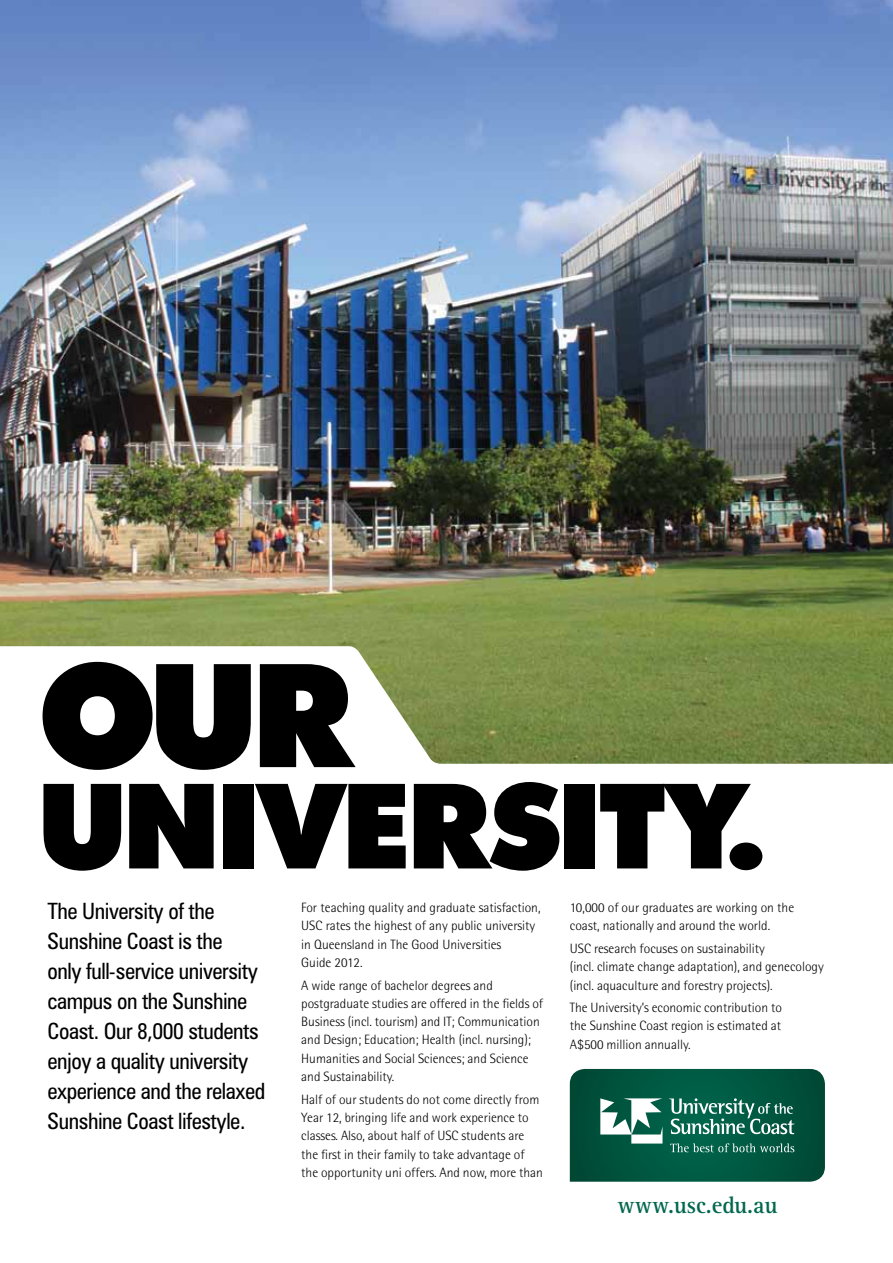
<style>
.page{position:relative;width:893px;height:1263px;background:#fff}
.page>*{position:absolute;margin:0;border:0;box-sizing:border-box;transform-origin:0 0}
.t1{font:900 144px "Futura BT";color:#000}
.t2{font:900 118.2px "Futura BT";letter-spacing:-.035em;color:#000}
.t3{font:700 24px "Rotis Serif";color:#00684e;scale:.95 1}
.t4{font:condensed 22.5px/30px "Zurich BT";letter-spacing:-.02em;color:#000}
.ad_copy{font:300 13.5px/18.3px "Rotis Semi Sans";color:#000}
</style>
<div class="page">
<img style="left:0;top:0;width:893px;height:764px">
<svg style="left:570px;top:1069px;width:255px;height:113px;background:#1b6753"></svg>
<p class="t1" style="left:36px;top:628px;width:318px">OUR</p>
<p class="t2" style="left:36px;top:754px;width:731px">UNIVERSITY.</p>
<p class="t4" style="left:48px;top:896px;width:219px">The University of the<br>Sunshine Coast is the<br>only full-service university campus on the Sunshine<br>Coast. Our 8,000 students enjoy a quality university experience and the relaxed<br>Sunshine Coast lifestyle.</p>
<p class="ad_copy" style="left:301px;top:898px;width:241px">For teaching quality and graduate satisfaction, USC rates the highest of any public university in Queensland in The Good Universities<br>Guide 2012.</p>
<p class="ad_copy" style="left:301px;top:976px;width:243px">A wide range of bachelor degrees and postgraduate studies are offered in the fields of Business (incl. tourism) and IT; Communication and Design; Education; Health (incl. nursing); Humanities and Social Sciences; and Science and Sustainability.</p>
<p class="ad_copy" style="left:301px;top:1090px;width:243px">Half of our students do not come directly from Year 12, bringing life and work experience to classes. Also, about half of USC students are the first in their family to take advantage of the opportunity uni offers. And now, more than</p>
<p class="ad_copy" style="left:570px;top:898px;width:226px">10,000 of our graduates are working on the coast, nationally and around the world.</p>
<p class="ad_copy" style="left:570px;top:939px;width:255px">USC research focuses on sustainability<br>(incl. climate change adaptation), and genecology (incl. aquaculture and forestry projects).</p>
<p class="ad_copy" style="left:570px;top:998px;width:214px;text-align:justify">The University’s economic contribution to the Sunshine Coast region is estimated at A$500 million annually.</p>
<p class="t3" style="left:617px;top:1191px;width:170px">www.usc.edu.au</p>
</div>
